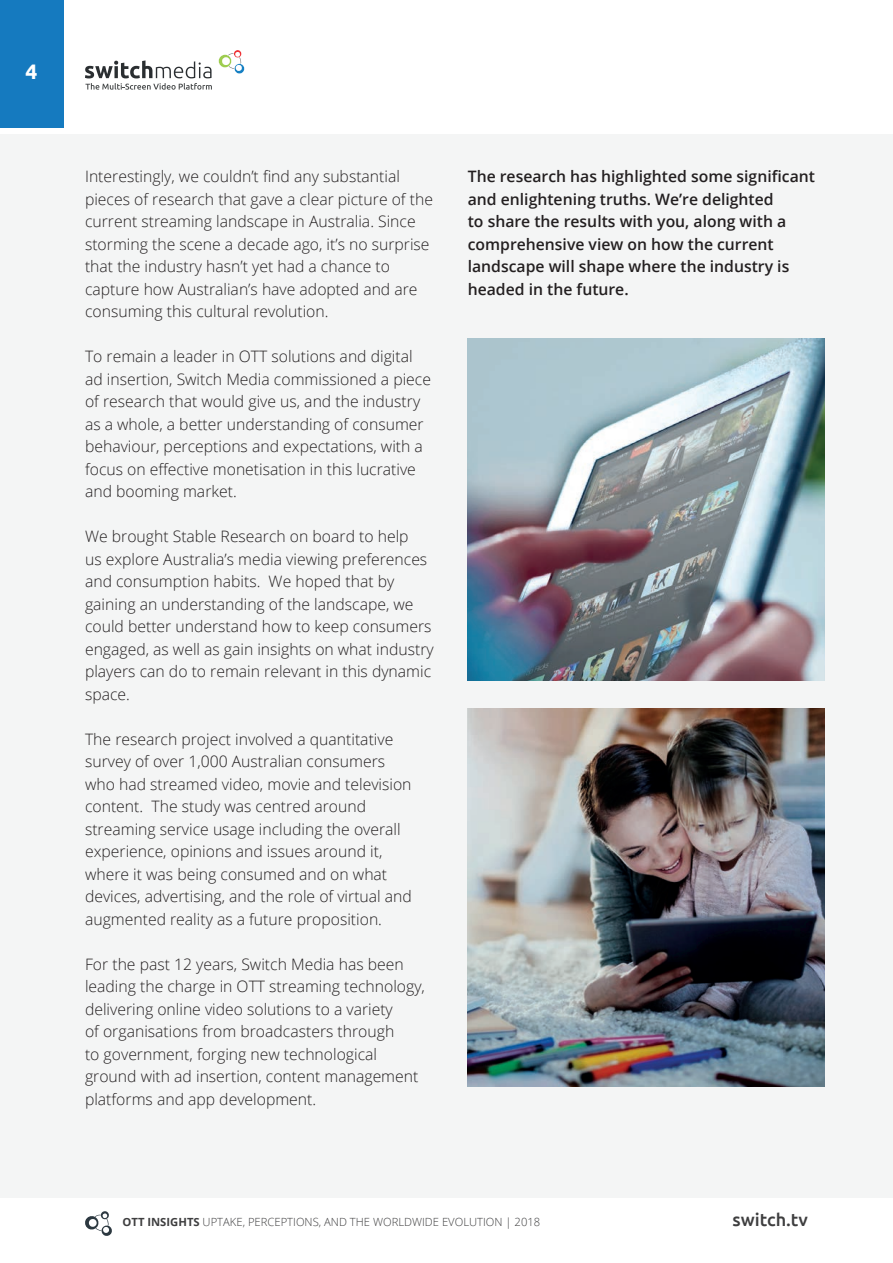
<style>
.page{position:relative;width:893px;height:1263px;background:#fff}
.page>*{position:absolute;margin:0;border:0;box-sizing:border-box;transform-origin:0 0}
.t1{font:700 21px "Ubuntu";color:#fff}
.t2{font:500 18px "Ubuntu";color:#3e3e3f}
.Body_Text{font:300 15.75px/22.5px "Open Sans";color:#231f20}
.Body_Text-2{font:600 15.75px/22.5px "Open Sans";color:#231f20}
.t3{font:300 11.25px "Open Sans";color:#3e3e3f}
.s1{font-weight:700}
</style>
<div class="page">
<div style="left:0;top:134px;width:893px;height:1063px;background:#f4f5f5"></div>
<svg style="left:85px;top:1211px;width:27px;height:25px"></svg>
<div style="left:0;top:0;width:64px;height:128px;background:#157abf"></div>
<svg style="left:218px;top:50px;width:26px;height:24px"></svg>
<svg style="left:85px;top:60px;width:127px;height:30px"></svg>
<img style="left:468px;top:708px;width:357px;height:378px">
<img style="left:468px;top:338px;width:357px;height:342px">
<h1 class="t1" style="left:26px;top:59px;width:13px">4</h1>
<p class="Body_Text" style="left:85px;top:165px;width:349px">Interestingly, we couldn’t find any substantial pieces of research that gave a clear picture of the current streaming landscape in Australia. Since storming the scene a decade ago, it’s no surprise that the industry hasn’t yet had a chance to capture how Australian’s have adopted and are consuming this cultural revolution.</p>
<p class="Body_Text" style="left:85px;top:345px;width:348px">To remain a leader in OTT solutions and digital ad insertion, Switch Media commissioned a piece of research that would give us, and the industry as a whole, a better understanding of consumer behaviour, perceptions and expectations, with a focus on effective monetisation in this lucrative and booming market.</p>
<p class="Body_Text" style="left:85px;top:525px;width:350px">We brought Stable Research on board to help<br>us explore Australia’s media viewing preferences and consumption habits. We hoped that by gaining an understanding of the landscape, we could better understand how to keep consumers engaged, as well as gain insights on what industry players can do to remain relevant in this dynamic space.</p>
<p class="Body_Text" style="left:85px;top:727px;width:328px">The research project involved a quantitative survey of over 1,000 Australian consumers who had streamed video, movie and television content. The study was centred around streaming service usage including the overall experience, opinions and issues around it, where it was being consumed and on what devices, advertising, and the role of virtual and augmented reality as a future proposition.</p>
<p class="Body_Text" style="left:85px;top:952px;width:341px">For the past 12 years, Switch Media has been leading the charge in OTT streaming technology, delivering online video solutions to a variety<br>of organisations from broadcasters through<br>to government, forging new technological ground with ad insertion, content management platforms and app development.</p>
<p class="Body_Text-2" style="left:468px;top:165px;width:349px">The research has highlighted some significant and enlightening truths. We’re delighted<br>to share the results with you, along with a comprehensive view on how the current landscape will shape where the industry is headed in the future.</p>
<p class="t3" style="left:123px;top:1214px;width:419px"><span class="s1">OTT INSIGHTS</span> UPTAKE, PERCEPTIONS, AND THE WORLDWIDE EVOLUTION | 2018</p>
<p class="t2" style="left:733px;top:1208px;width:77px">switch.tv</p>
</div>
